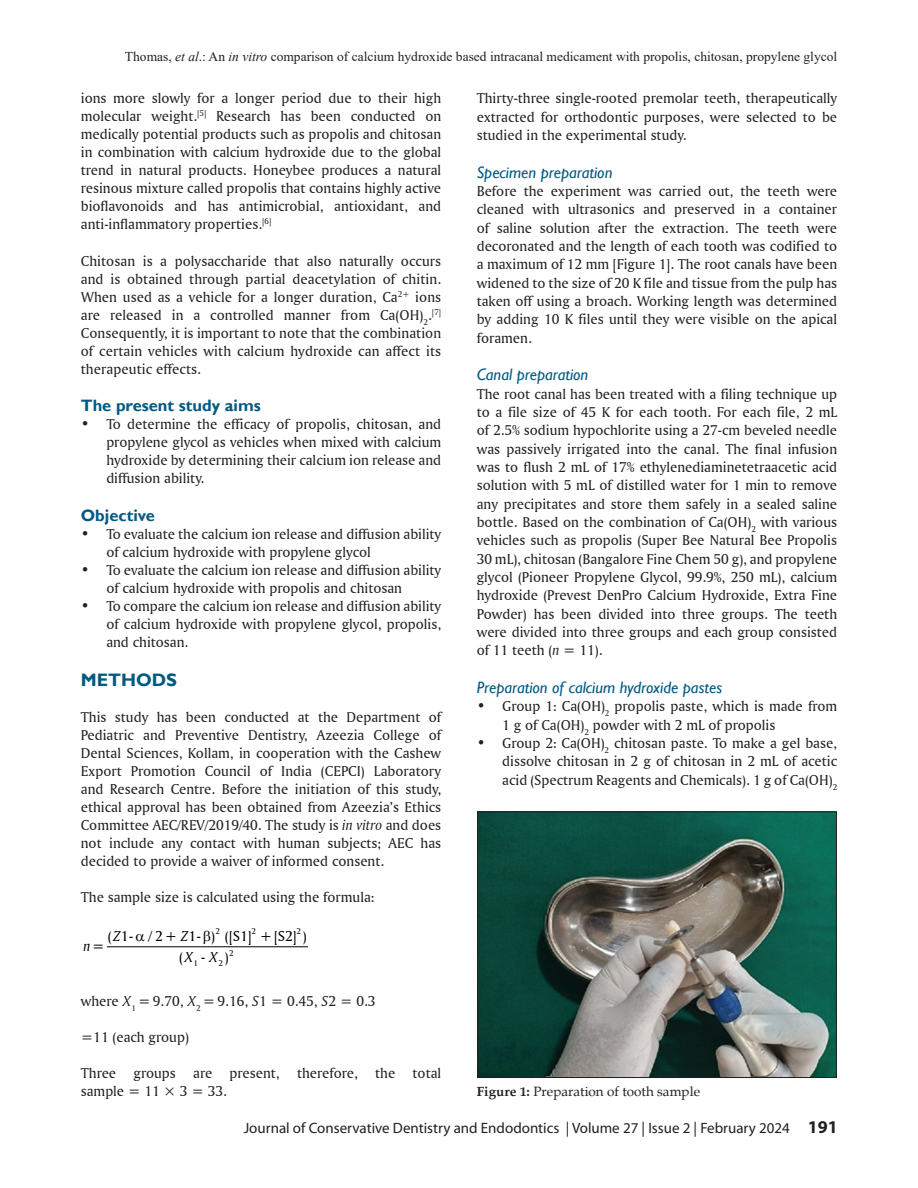
<style>
.page{position:relative;width:918px;height:1188px;background:#fff}
.page>*{position:absolute;margin:0;border:0;box-sizing:border-box;transform-origin:0 0}
.t1{font:700 18px "Gill Sans";color:#005983}
.t2{font:italic 16.5px "Gill Sans";color:#005983}
.t3{font:700 16.5px "Gill Sans";color:#005983}
.TX{font:15px/18.3px "Amerigo BT Roman A";color:#231f20;text-align:justify}
.L{font:15px/18.3px "Amerigo BT Roman A";color:#231f20}
.LL{font:15px/18px "Amerigo BT Roman A";color:#231f20;text-align:justify}
.R_FOLIO{font:15px "Myriad";color:#231f20}
.t4{font:15px "Amerigo BT Roman A";color:#000}
.t5{font:15px/21.5px "Amerigo BT Italic A";color:#000}
.t6{font:13.5px "Times New Roman";color:#231f20}
.FGC{font:13.5px "Palatino";color:#231f20}
.t7{font:8.7px "Amerigo BT Roman A";color:#000}
.s1{font-style:italic}
.s2{font-family:"Amerigo BT Italic A"}
.s3{font-family:"Amerigo BT Roman A"}
.s4{font-weight:700}
.s5{font-family:"Myriad Pro";font-weight:700;font-size:18px}
</style>
<div class="page">
<hr style="left:107px;top:946px;width:200px;height:1px;background:#000">
<img style="left:479px;top:814px;width:356px;height:262px">
<div style="left:477px;top:812px;width:360px;height:266px;border:1px solid #231f20"></div>
<p class="t6" style="left:125px;top:47px;width:714px">Thomas, <span class="s1">et al</span>.: An <span class="s1">in vitro</span> comparison of calcium hydroxide based intracanal medicament with propolis, chitosan, propylene glycol</p>
<p class="TX" style="left:81px;top:89px;width:362px">ions more slowly for a longer period due to their high molecular weight.<sup>[5]</sup> Research has been conducted on medically potential products such as propolis and chitosan in combination with calcium hydroxide due to the global trend in natural products. Honeybee produces a natural resinous mixture called propolis that contains highly active bioflavonoids and has antimicrobial, antioxidant, and anti‑inflammatory properties.<sup>[6]</sup></p>
<p class="TX" style="left:81px;top:251px;width:362px">Chitosan is a polysaccharide that also naturally occurs and is obtained through partial deacetylation of chitin.<br>When used as a vehicle for a longer duration, Ca<sup>2+</sup> ions are released in a controlled manner from Ca(OH)<sub>2</sub>.<sup>[7] </sup>Consequently, it is important to note that the combination of certain vehicles with calcium hydroxide can affect its therapeutic effects.</p>
<h2 class="t3" style="left:81px;top:396px;width:182px">The present study aims</h2>
<p class="LL" style="left:106px;top:415px;width:336px;text-indent:-26px">• To determine the efficacy of propolis, chitosan, and propylene glycol as vehicles when mixed with calcium hydroxide by determining their calcium ion release and diffusion ability.</p>
<h2 class="t3" style="left:81px;top:505px;width:76px">Objective</h2>
<p class="L" style="left:106px;top:525px;width:336px;text-indent:-26px">• To evaluate the calcium ion release and diffusion ability of calcium hydroxide with propylene glycol</p>
<p class="L" style="left:106px;top:561px;width:336px;text-indent:-26px">• To evaluate the calcium ion release and diffusion ability of calcium hydroxide with propolis and chitosan</p>
<p class="LL" style="left:106px;top:597px;width:336px;text-indent:-26px">• To compare the calcium ion release and diffusion ability of calcium hydroxide with propylene glycol, propolis, and chitosan.</p>
<h1 class="t1" style="left:81px;top:669px;width:98px">METHODS</h1>
<p class="TX" style="left:81px;top:708px;width:362px">This study has been conducted at the Department of Pediatric and Preventive Dentistry, Azeezia College of Dental Sciences, Kollam, in cooperation with the Cashew Export Promotion Council of India (CEPCI) Laboratory and Research Centre. Before the initiation of this study, ethical approval has been obtained from Azeezia’s Ethics Committee AEC/REV/2019/40. The study is <span class="s2">in vitro</span> and does not include any contact with human subjects; AEC has decided to provide a waiver of informed consent.</p>
<p class="TX" style="left:81px;top:888px;width:295px">The sample size is calculated using the formula:</p>
<p class="t7" style="left:215px;top:926px;width:6px">2</p>
<p class="t7" style="left:252px;top:926px;width:6px">2</p>
<p class="t7" style="left:297px;top:926px;width:6px">2</p>
<p class="t7" style="left:229px;top:947px;width:6px">2</p>
<p class="t7" style="left:194px;top:958px;width:6px">1</p>
<p class="t7" style="left:219px;top:958px;width:6px">2</p>
<p class="t4" style="left:108px;top:927px;width:201px">( 1‑ / 2+ 1‑ ) ([S1] +[S2] )</p>
<p class="t5" style="left:113px;top:925px;width:9px">Z</p>
<p class="t5" style="left:181px;top:925px;width:39px">Z<br>X X</p>
<p class="TX" style="left:81px;top:992px;width:296px">where <span class="s2">X</span><sub>1</sub> = 9.70, <span class="s2">X</span><sub>2</sub> = 9.16, <span class="s2">S</span>1 = 0.45, <span class="s2">S</span>2 = 0.3</p>
<p class="TX" style="left:81px;top:1028px;width:110px">=11 (each group)</p>
<p class="TX" style="left:81px;top:1064px;width:362px">Three groups are present, therefore, the total sample = 11 × 3 = 33.</p>
<p class="t5" style="left:84px;top:934px;width:23px">n<span class="s3">=</span></p>
<p class="t4" style="left:179px;top:948px;width:28px">( -</p>
<p class="t4" style="left:225px;top:948px;width:5px">)</p>
<p class="TX" style="left:477px;top:89px;width:362px">Thirty‑three single‑rooted premolar teeth, therapeutically extracted for orthodontic purposes, were selected to be studied in the experimental study.</p>
<h3 class="t2" style="left:477px;top:162px;width:137px">Specimen preparation</h3>
<p class="TX" style="left:477px;top:182px;width:362px">Before the experiment was carried out, the teeth were cleaned with ultrasonics and preserved in a container of saline solution after the extraction. The teeth were decoronated and the length of each tooth was codified to a maximum of 12 mm [Figure 1]. The root canals have been widened to the size of 20 K file and tissue from the pulp has taken off using a broach. Working length was determined by adding 10 K files until they were visible on the apical foramen.</p>
<h3 class="t2" style="left:477px;top:365px;width:113px">Canal preparation</h3>
<p class="TX" style="left:477px;top:384px;width:362px">The root canal has been treated with a filing technique up to a file size of 45 K for each tooth. For each file, 2 mL of 2.5% sodium hypochlorite using a 27‑cm beveled needle was passively irrigated into the canal. The final infusion was to flush 2 mL of 17% ethylenediaminetetraacetic acid solution with 5 mL of distilled water for 1 min to remove any precipitates and store them safely in a sealed saline bottle. Based on the combination of Ca(OH)<sub>2</sub> with various vehicles such as propolis (Super Bee Natural Bee Propolis 30 mL), chitosan (Bangalore Fine Chem 50 g), and propylene glycol (Pioneer Propylene Glycol, 99.9%, 250 mL), calcium hydroxide (Prevest DenPro Calcium Hydroxide, Extra Fine Powder) has been divided into three groups. The teeth were divided into three groups and each group consisted of 11 teeth (<span class="s2">n</span> = 11).</p>
<h3 class="t2" style="left:477px;top:678px;width:247px">Preparation of calcium hydroxide pastes</h3>
<p class="L" style="left:502px;top:697px;width:336px;text-indent:-26px">• Group 1: Ca(OH)<sub>2</sub> propolis paste, which is made from<br>1 g of Ca(OH)<sub>2</sub> powder with 2 mL of propolis</p>
<p class="L" style="left:502px;top:734px;width:336px;text-align:justify;text-indent:-26px">• Group 2: Ca(OH)<sub>2</sub> chitosan paste. To make a gel base, dissolve chitosan in 2 g of chitosan in 2 mL of acetic acid (Spectrum Reagents and Chemicals). 1 g of Ca(OH)<sub>2</sub></p>
<p class="FGC" style="left:477px;top:1084px;width:225px"><span class="s4">Figure 1:</span> Preparation of tooth sample</p>
<p class="R_FOLIO" style="left:244px;top:1120px;width:596px">Journal of Conservative Dentistry and Endodontics | Volume 27 | Issue 2 | February 2024 <span class="s5">191</span></p>
</div>
